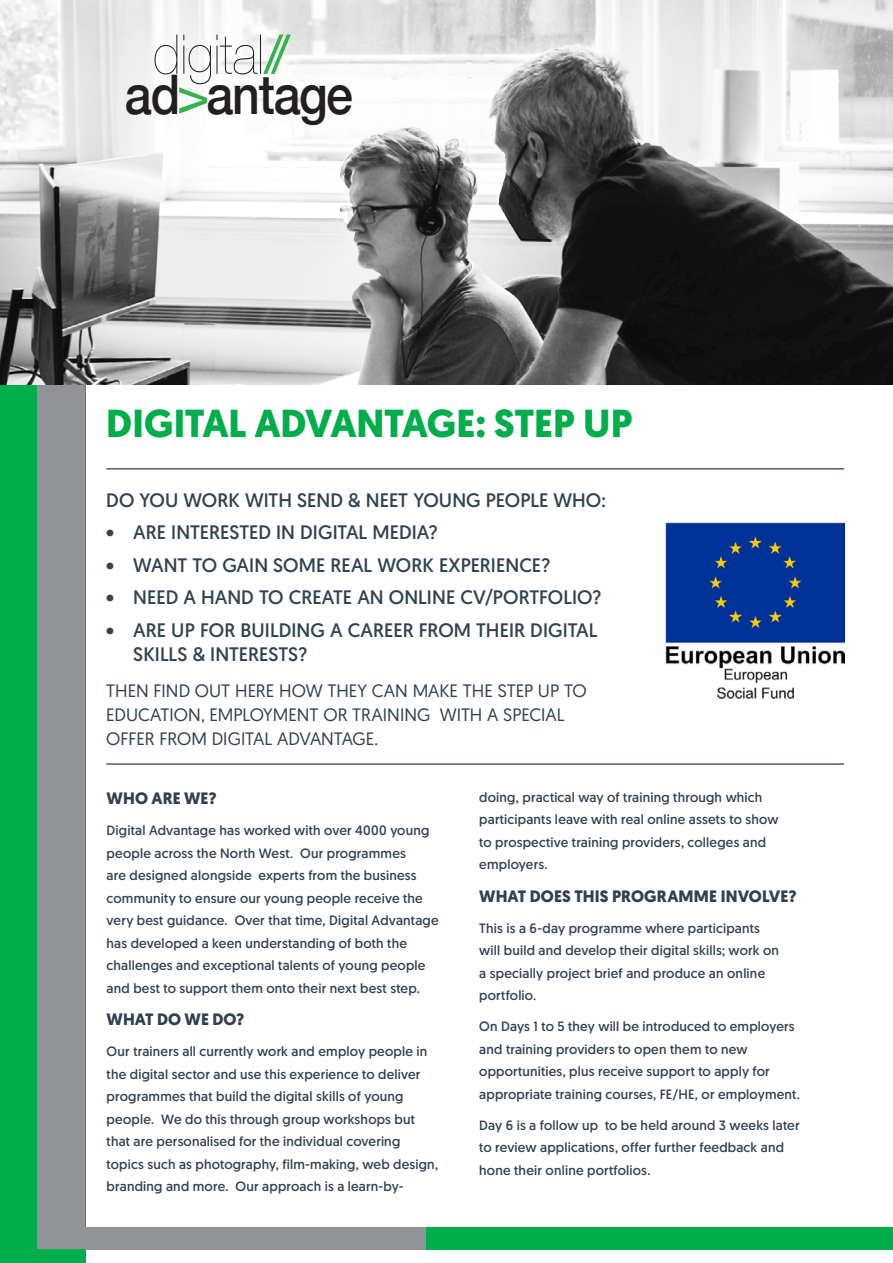
<style>
.page{position:relative;width:893px;height:1263px;background:#fff}
.page>*{position:absolute;margin:0;border:0;box-sizing:border-box;transform-origin:0 0}
.t1{font:200 55.05px "Helvetica Neue";color:#231f20;scale:.93 1}
.t2{font:500 54.6px "Helvetica Neue";letter-spacing:-.025em;color:#231f20;scale:.88 1}
.t3{font:53.7px "Helvetica Neue";color:#35b34a;scale:1.04 1}
.t4{font:700 39px "Geomanist";letter-spacing:-.005em;color:#00ad4b}
.t5{font:19.5px/24px "Geomanist";color:#314351}
.t6{font:18px/24px "Geomanist";letter-spacing:-.005em;color:#314150}
.t7{font:700 16.5px "Geomanist";letter-spacing:.005em;color:#314150}
.t8{font:13.5px/22.5px "Geomanist";letter-spacing:.015em;color:#314150}
.s1{font-weight:400;font-size:52.65px;color:#35b34a}
</style>
<div class="page">
<div style="left:0;top:385px;width:85px;height:878px;background:#00ae4b"></div>
<div style="left:38px;top:385px;width:47px;height:139px;background:#919396"></div>
<div style="left:38px;top:514px;width:47px;height:735px;background:#919396"></div>
<div style="left:85px;top:1227px;width:341px;height:22px;background:#919396"></div>
<div style="left:426px;top:1227px;width:467px;height:22px;background:#00ad4b"></div>
<hr style="left:106px;top:468px;width:738px;height:2px;background:#545681">
<hr style="left:106px;top:763px;width:738px;height:2px;background:#545681">
<img style="left:0;top:0;width:893px;height:385px">
<img style="left:666px;top:522px;width:178px;height:177px">
<h1 class="t1" style="left:153px;top:12px;width:149px">digital <span class="s1">//</span></h1>
<h2 class="t2" style="left:125px;top:51px;width:261px">ad antage</h2>
<h3 class="t3" style="left:149px;top:115px;width:28px;rotate:-90deg">v</h3>
<h3 class="t4" style="left:106px;top:397px;width:528px">DIGITAL ADVANTAGE: STEP UP</h3>
<h3 class="t5" style="left:106px;top:487px;width:501px">DO YOU WORK WITH SEND &amp; NEET YOUNG PEOPLE WHO:</h3>
<h3 class="t5" style="left:106px;top:520px;width:333px">• ARE INTERESTED IN DIGITAL MEDIA?</h3>
<h3 class="t5" style="left:106px;top:552px;width:445px">• WANT TO GAIN SOME REAL WORK EXPERIENCE?</h3>
<h3 class="t5" style="left:106px;top:585px;width:496px">• NEED A HAND TO CREATE AN ONLINE CV/PORTFOLIO?</h3>
<h3 class="t5" style="left:133px;top:617px;width:466px;text-indent:-27px">• ARE UP FOR BUILDING A CAREER FROM THEIR DIGITAL<br>SKILLS &amp; INTERESTS?</h3>
<h3 class="t6" style="left:106px;top:678px;width:482px">THEN FIND OUT HERE HOW THEY CAN MAKE THE STEP UP TO<br>EDUCATION, EMPLOYMENT OR TRAINING WITH A SPECIAL<br>OFFER FROM DIGITAL ADVANTAGE.</h3>
<p class="t7" style="left:107px;top:787px;width:112px">WHO ARE WE?</p>
<p class="t8" style="left:107px;top:819px;width:334px">Digital Advantage has worked with over 4000 young people across the North West. Our programmes<br>are designed alongside experts from the business community to ensure our young people receive the very best guidance. Over that time, Digital Advantage has developed a keen understanding of both the challenges and exceptional talents of young people and best to support them onto their next best step.</p>
<p class="t7" style="left:107px;top:1008px;width:139px">WHAT DO WE DO?</p>
<p class="t8" style="left:107px;top:1040px;width:333px">Our trainers all currently work and employ people in the digital sector and use this experience to deliver programmes that build the digital skills of young people. We do this through group workshops but that are personalised for the individual covering topics such as photography, film-making, web design, branding and more. Our approach is a learn-by-</p>
<p class="t8" style="left:479px;top:785px;width:301px">doing, practical way of training through which participants leave with real online assets to show to prospective training providers, colleges and employers.</p>
<p class="t7" style="left:479px;top:885px;width:319px">WHAT DOES THIS PROGRAMME INVOLVE?</p>
<p class="t8" style="left:479px;top:916px;width:301px">This is a 6-day programme where participants will build and develop their digital skills; work on a specially project brief and produce an online portfolio.</p>
<p class="t8" style="left:479px;top:1015px;width:322px">On Days 1 to 5 they will be introduced to employers and training providers to open them to new opportunities, plus receive support to apply for appropriate training courses, FE/HE, or employment.</p>
<p class="t8" style="left:479px;top:1113px;width:322px">Day 6 is a follow up to be held around 3 weeks later to review applications, offer further feedback and hone their online portfolios.</p>
</div>
